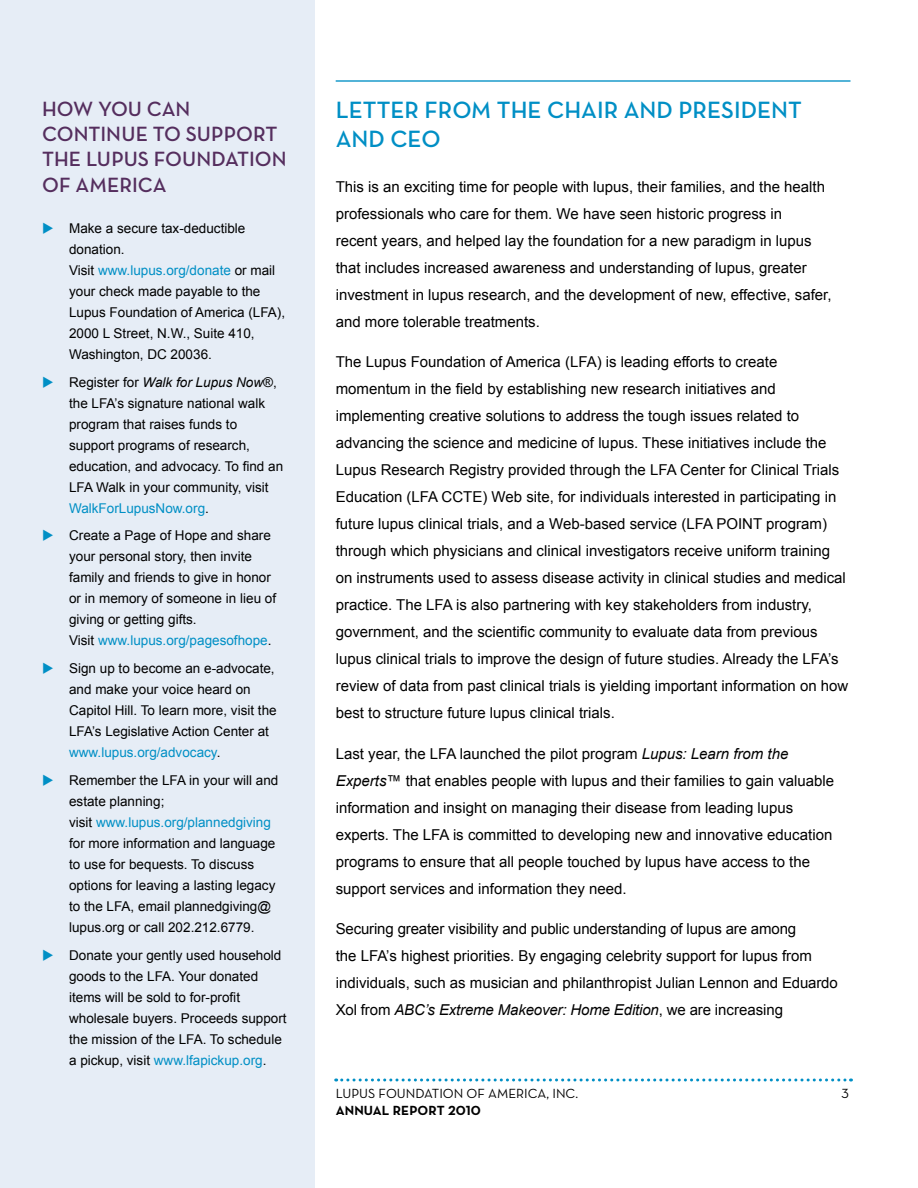
<style>
.page{position:relative;width:918px;height:1188px;background:#fff}
.page>*{position:absolute;margin:0;border:0;box-sizing:border-box;transform-origin:0 0}
.t1{font:24px/28.8px "Neutra Text Demi Alt";color:#008fc5}
.t2{font:21px/25.2px "Neutra Text Demi Alt";letter-spacing:.005em;color:#552e5e}
.t3{font:15px/27px "Arial";color:#000}
.t4{font:13.5px/21px "Arial";color:#000}
.t5{font:13.5px "Neutra Text Book Alt";color:#000}
.t6{font:13.5px "Neutra Text Bold Alt";letter-spacing:.01em;color:#000}
.s1{color:#008fc5}
.s2{font-style:italic}
</style>
<div class="page">
<div style="left:0;top:0;width:314px;height:1188px;background:#e6edf6"></div>
<svg style="left:336px;top:1078px;width:516px;height:4px"></svg>
<hr style="left:336px;top:80px;width:515px;height:2px;background:#008fc5">
<h2 class="t2" style="left:42px;top:96px;width:246px">HOW YOU CAN<br>CONTINUE TO SUPPORT<br>TH E LUPUS FOUNDATION<br>OF AMERICA</h2>
<p class="t4" style="left:69px;top:218px;width:218px;text-indent:-27px"><span class="s1">◆</span> Make a secure tax-deductible donation.<br>Visit <span class="s1">www.lupus.org/donate</span> or mail your check made payable to the<br>Lupus Foundation of America (LFA),<br>2000 L Street, N.W., Suite 410,<br>Washington, DC 20036.</p>
<p class="t4" style="left:69px;top:371px;width:216px;text-indent:-27px"><span class="s1">◆</span> Register for <span class="s2">Walk for Lupus Now</span>®, the LFA’s signature national walk program that raises funds to support programs of research, education, and advocacy. To find an<br>LFA Walk in your community, visit<br><span class="s1">WalkForLupusNow.org</span>.</p>
<p class="t4" style="left:69px;top:525px;width:209px;text-indent:-27px"><span class="s1">◆</span> Create a Page of Hope and share your personal story, then invite family and friends to give in honor or in memory of someone in lieu of giving or getting gifts.<br>Visit <span class="s1">www.lupus.org/pagesofhope</span>.</p>
<p class="t4" style="left:69px;top:658px;width:209px;text-indent:-27px"><span class="s1">◆</span> Sign up to become an e-advocate, and make your voice heard on<br>Capitol Hill. To learn more, visit the<br>LFA’s Legislative Action Center at <span class="s1">www.lupus.org/advocacy</span>.</p>
<p class="t4" style="left:69px;top:770px;width:211px;text-indent:-27px"><span class="s1">◆</span> Remember the LFA in your will and estate planning;<br>visit <span class="s1">www.lupus.org/plannedgiving </span>for more information and language to use for bequests. To discuss options for leaving a lasting legacy to the LFA, email plannedgiving@ lupus.org or call 202.212.6779.</p>
<p class="t4" style="left:69px;top:945px;width:219px;text-indent:-27px"><span class="s1">◆</span> Donate your gently used household goods to the LFA. Your donated items will be sold to for-profit wholesale buyers. Proceeds support the mission of the LFA. To schedule a pickup, visit <span class="s1">www.lfapickup.org</span>.</p>
<h1 class="t1" style="left:336px;top:95px;width:466px">LETTER FROM TH E CHAIR AND PRESIDENT<br>AND CEO</h1>
<p class="t3" style="left:336px;top:173px;width:497px">This is an exciting time for people with lupus, their families, and the health professionals who care for them. We have seen historic progress in<br>recent years, and helped lay the foundation for a new paradigm in lupus that includes increased awareness and understanding of lupus, greater investment in lupus research, and the development of new, effective, safer, and more tolerable treatments.</p>
<p class="t3" style="left:336px;top:349px;width:514px">The Lupus Foundation of America (LFA) is leading efforts to create momentum in the field by establishing new research initiatives and implementing creative solutions to address the tough issues related to advancing the science and medicine of lupus. These initiatives include the Lupus Research Registry provided through the LFA Center for Clinical Trials Education (LFA CCTE) Web site, for individuals interested in participating in future lupus clinical trials, and a Web-based service (LFA POINT program) through which physicians and clinical investigators receive uniform training on instruments used to assess disease activity in clinical studies and medical practice. The LFA is also partnering with key stakeholders from industry, government, and the scientific community to evaluate data from previous lupus clinical trials to improve the design of future studies. Already the LFA’s review of data from past clinical trials is yielding important information on how best to structure future lupus clinical trials.</p>
<p class="t3" style="left:336px;top:740px;width:500px">Last year, the LFA launched the pilot program <span class="s2">Lupus: Learn from the Experts</span>™ that enables people with lupus and their families to gain valuable information and insight on managing their disease from leading lupus experts. The LFA is committed to developing new and innovative education programs to ensure that all people touched by lupus have access to the support services and information they need.</p>
<p class="t3" style="left:336px;top:916px;width:504px">Securing greater visibility and public understanding of lupus are among<br>the LFA’s highest priorities. By engaging celebrity support for lupus from individuals, such as musician and philanthropist Julian Lennon and Eduardo Xol from <span class="s2">ABC’s Extreme Makeover: Home Edition</span>, we are increasing</p>
<p class="t5" style="left:336px;top:1086px;width:244px">LUPUS FOUNDATION OF AMERICA, I NC.</p>
<p class="t5" style="left:842px;top:1086px;width:9px">3</p>
<p class="t6" style="left:336px;top:1102px;width:147px">ANNUAL REPORT 2010</p>
</div>
